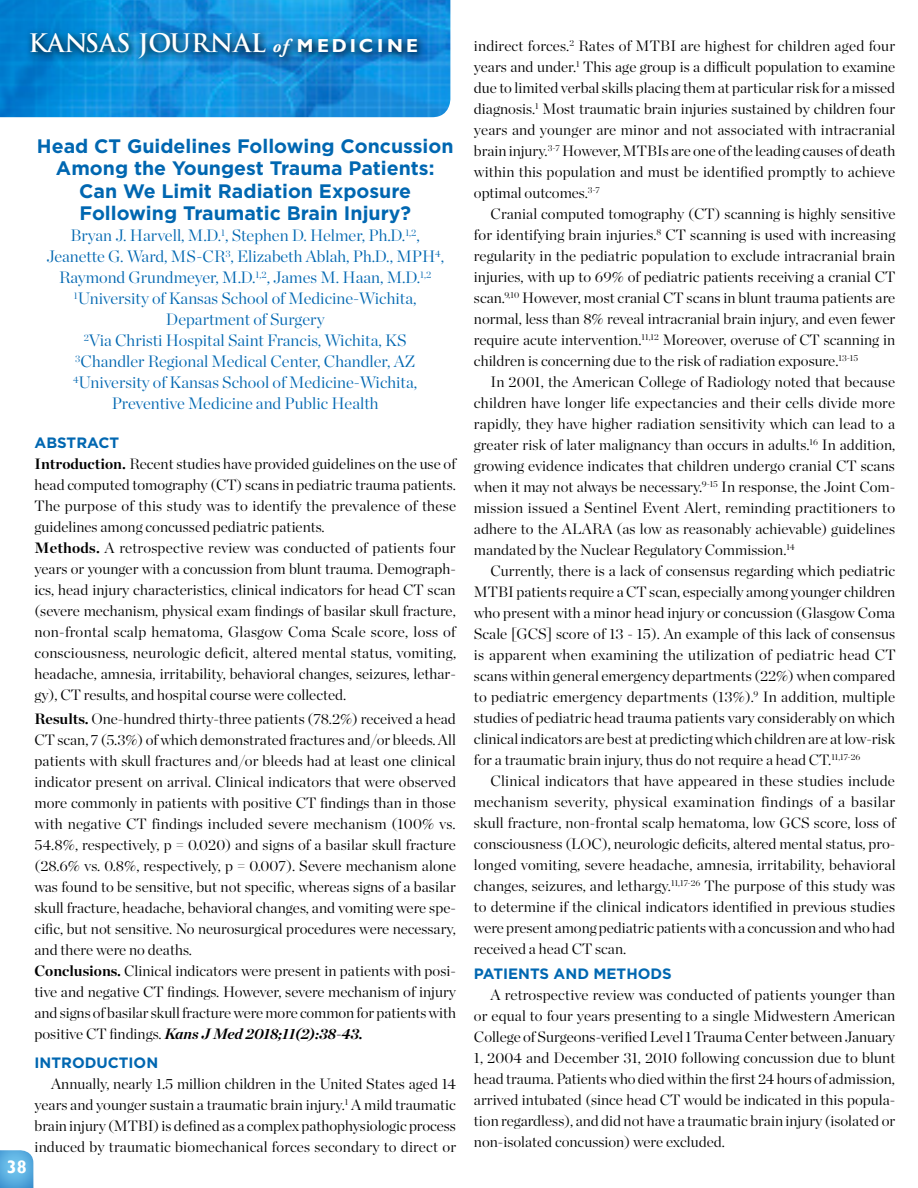
<style>
.page{position:relative;width:918px;height:1188px;background:#fff}
.page>*{position:absolute;margin:0;border:0;box-sizing:border-box;transform-origin:0 0}
.t1{font:700 24.9px "Trajan Pro";color:#fff}
.t2{font:700 19.5px/22.5px "Gotham";color:#0067b1;text-align:center}
.t3{font:700 18px "Gill Sans";color:#fff}
.t4{font:300 16.5px/21px "Chronicle Display";color:#0067b1;text-align:center}
.t5{font:300 15px/21px "Chronicle Display";color:#000;text-align:justify}
.t6{font:700 15px "Gotham";color:#0067b1}
.s1{font-family:"Adobe Garamond Pro";font-style:italic;font-size:18.75px}
.s2{font-family:"Gill Sans";font-size:18.75px}
.s3{font-weight:700}
.s4{font-weight:700;font-style:italic}
</style>
<div class="page">
<img style="left:0;top:0;width:450px;height:117px">
<svg style="left:0;top:1150px;width:34px;height:38px"></svg>
<svg style="left:26px;top:27px;width:402px;height:41px;background:#107abd"></svg>
<p class="t1" style="left:28px;top:28px;width:391px">KANSAS JOURNAL <span class="s1">of</span> <span class="s2">M EDIC I N E</span></p>
<p class="t3" style="left:7px;top:1156px;width:21px">38</p>
<p class="t2" style="left:37px;top:134px;width:418px">Head CT Guidelines Following Concussion<br>Among the Youngest Trauma Patients:<br>Can We Limit Radiation Exposure</p>
<p class="t2" style="left:80px;top:202px;width:333px">Following Traumatic Brain Injury?</p>
<p class="t4" style="left:71px;top:224px;width:351px">Bryan J. Harvell, M.D.<sup>1</sup>, Stephen D. Helmer, Ph.D.<sup>1,2</sup>,</p>
<p class="t4" style="left:46px;top:245px;width:399px">Jeanette G. Ward, MS-CR<sup>3</sup>, Elizabeth Ablah, Ph.D., MPH<sup>4</sup>,<br>Raymond Grundmeyer, M.D.<sup>1,2</sup>, James M. Haan, M.D.<sup>1,2</sup></p>
<p class="t4" style="left:74px;top:287px;width:344px"><sup>1</sup>University of Kansas School of Medicine-Wichita,</p>
<p class="t4" style="left:166px;top:308px;width:160px">Department of Surgery</p>
<p class="t4" style="left:84px;top:329px;width:324px"><sup>2</sup>Via Christi Hospital Saint Francis, Wichita, KS</p>
<p class="t4" style="left:75px;top:350px;width:341px"><sup>3</sup>Chandler Regional Medical Center, Chandler, AZ</p>
<p class="t4" style="left:73px;top:371px;width:346px"><sup>4</sup>University of Kansas School of Medicine-Wichita,</p>
<p class="t4" style="left:112px;top:392px;width:268px">Preventive Medicine and Public Health</p>
<p class="t6" style="left:35px;top:433px;width:86px">ABSTRACT</p>
<p class="t5" style="left:35px;top:452px;width:423px"><span class="s3">Introduction.</span> Recent studies have provided guidelines on the use of head computed tomography (CT) scans in pediatric trauma patients.<br>The purpose of this study was to identify the prevalence of these guidelines among concussed pediatric patients.</p>
<p class="t5" style="left:35px;top:536px;width:423px"><span class="s3">Methods.</span> A retrospective review was conducted of patients four years or younger with a concussion from blunt trauma. Demograph&shy;ics, head injury characteristics, clinical indicators for head CT scan (severe mechanism, physical exam findings of basilar skull fracture, non-frontal scalp hematoma, Glasgow Coma Scale score, loss of consciousness, neurologic deficit, altered mental status, vomiting, headache, amnesia, irritability, behavioral changes, seizures, lethar&shy;gy), CT results, and hospital course were collected.</p>
<p class="t5" style="left:35px;top:707px;width:423px"><span class="s3">Results.</span> One-hundred thirty-three patients (78.2%) received a head CT scan, 7 (5.3%) of which demonstrated fractures and/or bleeds. All patients with skull fractures and/or bleeds had at least one clinical indicator present on arrival. Clinical indicators that were observed more commonly in patients with positive CT findings than in those with negative CT findings included severe mechanism (100% vs.<br>54.8%, respectively, p = 0.020) and signs of a basilar skull fracture (28.6% vs. 0.8%, respectively, p = 0.007). Severe mechanism alone was found to be sensitive, but not specific, whereas signs of a basilar skull fracture, headache, behavioral changes, and vomiting were spe&shy;cific, but not sensitive. No neurosurgical procedures were necessary, and there were no deaths.</p>
<p class="t5" style="left:35px;top:959px;width:423px"><span class="s3">Conclusions.</span> Clinical indicators were present in patients with posi&shy;tive and negative CT findings. However, severe mechanism of injury and signs of basilar skull fracture were more common for patients with positive CT findings. <span class="s4">Kans J Med 2018;11(2):38-43.</span></p>
<p class="t6" style="left:35px;top:1052px;width:125px">INTRODUCTION</p>
<p class="t5" style="left:35px;top:1072px;width:423px;text-indent:16px">Annually, nearly 1.5 million children in the United States aged 14 years and younger sustain a traumatic brain injury.<sup>1</sup> A mild traumatic brain injury (MTBI) is defined as a complex pathophysiologic process induced by traumatic biomechanical forces secondary to direct or</p>
<p class="t5" style="left:474px;top:34px;width:423px">indirect forces.<sup>2</sup> Rates of MTBI are highest for children aged four years and under.<sup>1</sup> This age group is a difficult population to examine due to limited verbal skills placing them at particular risk for a missed diagnosis.<sup>1</sup> Most traumatic brain injuries sustained by children four years and younger are minor and not associated with intracranial brain injury.<sup>3-7</sup> However, MTBIs are one of the leading causes of death within this population and must be identified promptly to achieve optimal outcomes.<sup>3-7</sup></p>
<p class="t5" style="left:474px;top:202px;width:423px;text-indent:16px">Cranial computed tomography (CT) scanning is highly sensitive for identifying brain injuries.<sup>8</sup> CT scanning is used with increasing regularity in the pediatric population to exclude intracranial brain injuries, with up to 69% of pediatric patients receiving a cranial CT scan.<sup>9,10</sup> However, most cranial CT scans in blunt trauma patients are normal, less than 8% reveal intracranial brain injury, and even fewer require acute intervention.<sup>11,12</sup> Moreover, overuse of CT scanning in children is concerning due to the risk of radiation exposure.<sup>13-15</sup></p>
<p class="t5" style="left:474px;top:370px;width:423px;text-indent:16px">In 2001, the American College of Radiology noted that because children have longer life expectancies and their cells divide more rapidly, they have higher radiation sensitivity which can lead to a greater risk of later malignancy than occurs in adults.<sup>16</sup> In addition, growing evidence indicates that children undergo cranial CT scans when it may not always be necessary.<sup>9-15</sup> In response, the Joint Com&shy;mission issued a Sentinel Event Alert, reminding practitioners to adhere to the ALARA (as low as reasonably achievable) guidelines mandated by the Nuclear Regulatory Commission.<sup>14</sup></p>
<p class="t5" style="left:474px;top:559px;width:423px;text-indent:16px">Currently, there is a lack of consensus regarding which pediatric MTBI patients require a CT scan, especially among younger children who present with a minor head injury or concussion (Glasgow Coma Scale [GCS] score of 13 - 15). An example of this lack of consensus is apparent when examining the utilization of pediatric head CT scans within general emergency departments (22%) when compared to pediatric emergency departments (13%).<sup>9</sup> In addition, multiple studies of pediatric head trauma patients vary considerably on which clinical indicators are best at predicting which children are at low-risk for a traumatic brain injury, thus do not require a head CT.<sup>11,17-26</sup></p>
<p class="t5" style="left:474px;top:769px;width:423px;text-indent:16px">Clinical indicators that have appeared in these studies include mechanism severity, physical examination findings of a basilar skull fracture, non-frontal scalp hematoma, low GCS score, loss of consciousness (LOC), neurologic deficits, altered mental status, pro&shy;longed vomiting, severe headache, amnesia, irritability, behavioral changes, seizures, and lethargy.<sup>11,17-26</sup> The purpose of this study was to determine if the clinical indicators identified in previous studies were present among pediatric patients with a concussion and who had received a head CT scan.</p>
<p class="t6" style="left:474px;top:964px;width:199px">PATIENTS AND METHODS</p>
<p class="t5" style="left:474px;top:984px;width:423px;text-indent:16px">A retrospective review was conducted of patients younger than or equal to four years presenting to a single Midwestern American College of Surgeons-verified Level 1 Trauma Center between January 1, 2004 and December 31, 2010 following concussion due to blunt head trauma. Patients who died within the first 24 hours of admission, arrived intubated (since head CT would be indicated in this popula&shy;tion regardless), and did not have a traumatic brain injury (isolated or non-isolated concussion) were excluded.</p>
</div>
